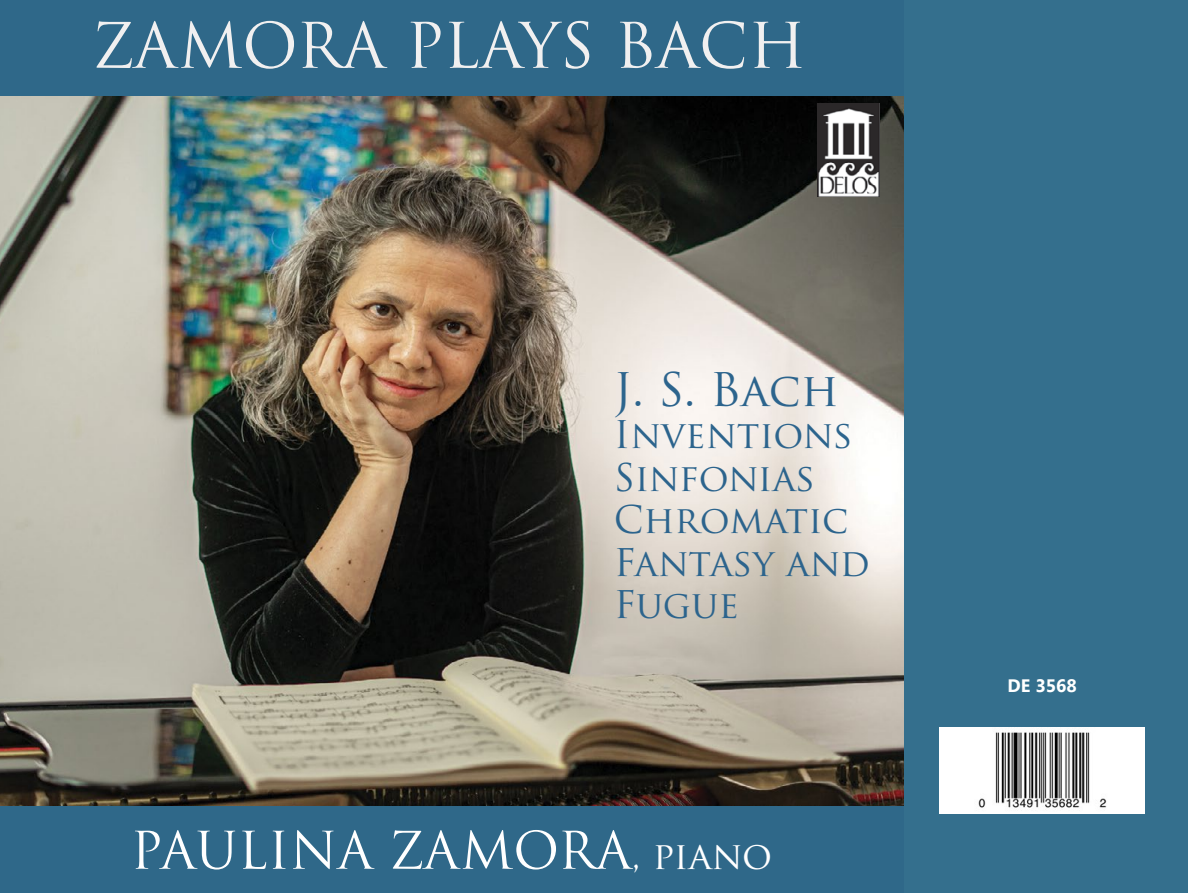
<style>
.page{position:relative;width:1188px;height:893px;background:#346f8d}
.page>*{position:absolute;margin:0;border:0;box-sizing:border-box;transform-origin:0 0}
.t1{font:61.05px "Trajan Pro";color:#f1f0f0}
.t2{font:50.4px "Trajan Pro";color:#fff}
.t3{font:45.15px "Trajan Pro";color:#2c648d}
.t4{font:37.2px/42.5px "Trajan Pro";color:#2c648d}
.t5{font:700 18px "Segoe UI";color:#fff}
.s1{font-size:37.2px}
</style>
<div class="page">
<div style="left:0;top:0;width:903px;height:893px;background:#2f6889"></div>
<img style="left:0;top:96px;width:903px;height:710px">
<img style="left:818px;top:104px;width:61px;height:92px">
<div style="left:940px;top:727px;width:205px;height:86px;background:#fff"></div>
<img style="left:978px;top:732px;width:129px;height:76px">
<h1 class="t1" style="left:92px;top:7px;width:716px">ZAMORA PLAYS BACH</h1>
<p class="t3" style="left:614px;top:361px;width:227px">J. S. Bach</p>
<p class="t4" style="left:614px;top:413px;width:258px">Inventions<br>Sinfonias<br>Chromatic<br>Fantasy and<br>Fugue</p>
<h2 class="t2" style="left:130px;top:818px;width:643px">PAULINA ZAMORA<span class="s1">, piano</span></h2>
<p class="t5" style="left:1008px;top:672px;width:71px">DE 3568</p>
</div>
